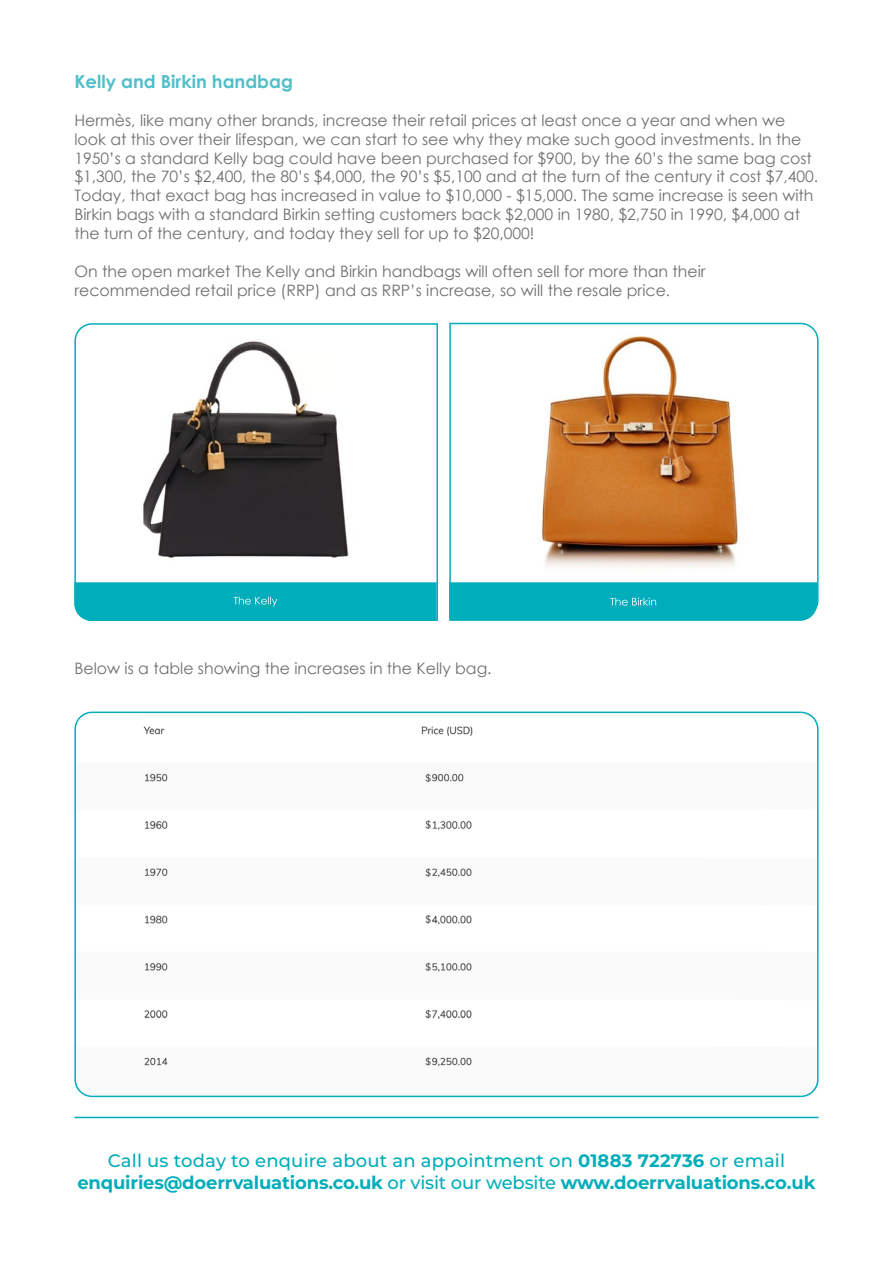
<style>
.page{position:relative;width:893px;height:1263px;background:#fff}
.page>*{position:absolute;margin:0;border:0;box-sizing:border-box;transform-origin:0 0}
.t1{font:100 18px/21.6px "Montserrat";letter-spacing:-.01em;color:#00adba;text-align:center}
.t2{font:700 18px "Century Gothic";color:#52bec8}
.t3{font:15.75px/18.9px "Century Gothic";color:#706f6f}
.s1{font-weight:500}
</style>
<div class="page">
<hr style="left:74px;top:1117px;width:745px;height:1px;background:#00adba">
<svg style="left:74px;top:323px;width:364px;height:298px"></svg>
<svg style="left:449px;top:322px;width:370px;height:286px"></svg>
<div style="left:74px;top:582px;width:363px;height:39px;background:#00adba"></div>
<svg style="left:449px;top:582px;width:368px;height:39px;background:#05aebb"></svg>
<img style="left:77px;top:714px;width:739px;height:380px">
<div style="left:74px;top:711px;width:745px;height:386px;border:2px solid #00adba;border-radius:17px"></div>
<p class="t2" style="left:74px;top:68px;width:220px">Kelly and Birkin handbag</p>
<p class="t3" style="left:74px;top:110px;width:745px">Hermès, like many other brands, increase their retail prices at least once a year and when we look at this over their lifespan, we can start to see why they make such good investments. In the 1950’s a standard Kelly bag could have been purchased for $900, by the 60’s the same bag cost $1,300, the 70’s $2,400, the 80’s $4,000, the 90’s $5,100 and at the turn of the century it cost $7,400.<br>Today, that exact bag has increased in value to $10,000 - $15,000. The same increase is seen with Birkin bags with a standard Birkin setting customers back $2,000 in 1980, $2,750 in 1990, $4,000 at the turn of the century, and today they sell for up to $20,000!</p>
<p class="t3" style="left:74px;top:262px;width:633px">On the open market The Kelly and Birkin handbags will often sell for more than their recommended retail price (RRP) and as RRP’s increase, so will the resale price.</p>
<p class="t3" style="left:74px;top:658px;width:419px">Below is a table showing the increases in the Kelly bag.</p>
<p class="t1" style="left:77px;top:1149px;width:740px"><span class="s1">Call us today to enquire about an appointment on</span> 01883 722736 <span class="s1">or email </span>enquiries@doerrvaluations.co.uk <span class="s1">or visit our website</span> www.doerrvaluations.co.uk</p>
</div>
